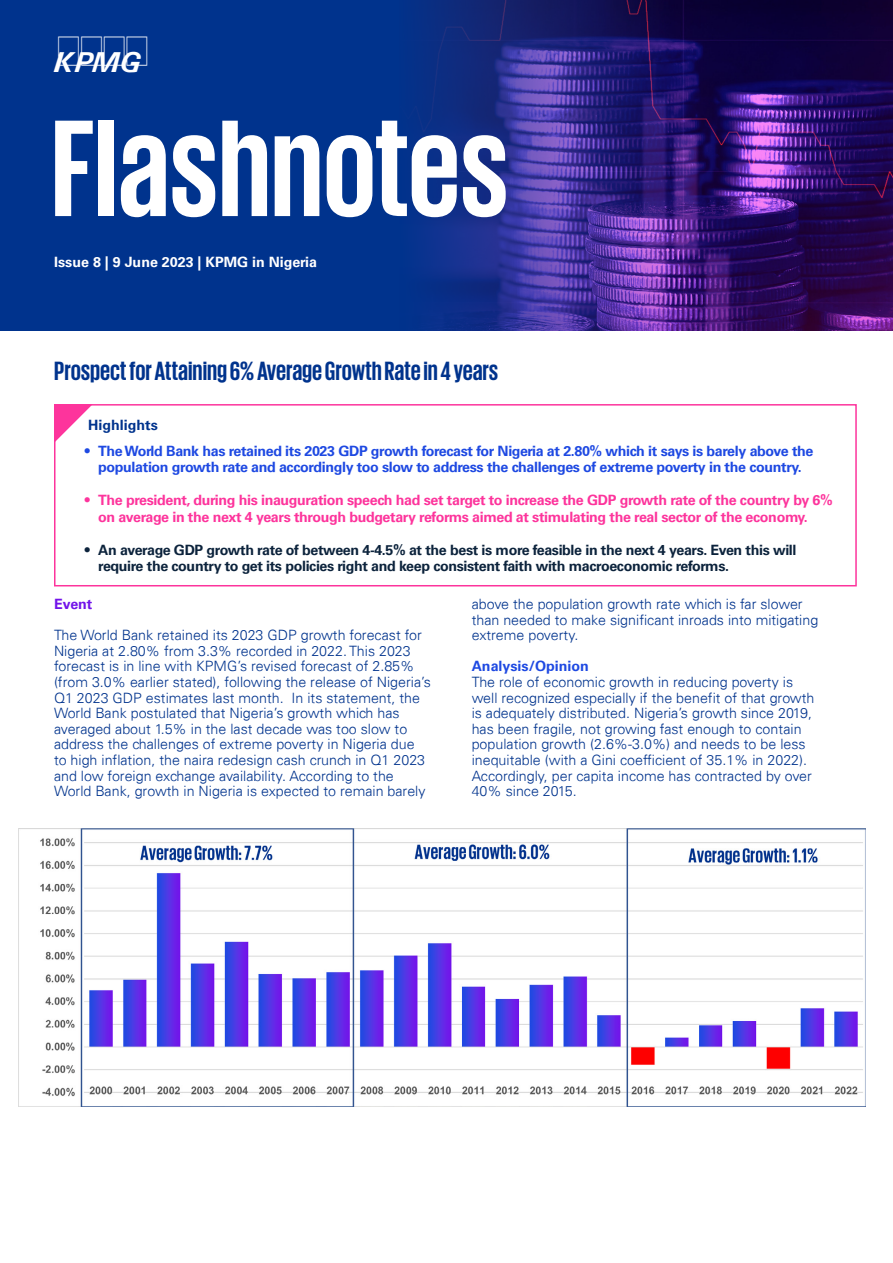
<style>
.page{position:relative;width:893px;height:1263px;background:#fff}
.page>*{position:absolute;margin:0;border:0;box-sizing:border-box;transform-origin:0 0}
.t1{font:700 140.7px "KPMG";color:#fff}
.t2{font:700 27px "KPMG";letter-spacing:-.005em;color:#00338d}
.t3{font:27px "KPMG Logo";color:#fff}
.t4{font:300 14.25px/15.6px "Univers 45";color:#00338d}
.t5{font:700 14.25px/16.5px "Univers 65";letter-spacing:-.025em;color:#fd349c}
.t6{font:700 14.25px/16.5px "Univers 65";letter-spacing:-.025em;color:#1e49e2;text-align:center}
.t7{font:700 14.25px/16.5px "Univers 65";letter-spacing:-.025em;color:#0c233c}
.t8{font:700 14.25px "Univers 65";color:#fff}
.t9{font:700 14.25px "Univers 65";color:#1e49e2}
.t10{font:700 14.25px "Univers 65";color:#00338d}
.t11{font:700 14.25px "Univers 65";color:#7213ea}
</style>
<div class="page">
<div style="left:0;top:1px;width:893px;height:330px;background:#00338d"></div>
<img style="left:413px;top:1px;width:480px;height:330px">
<div style="left:54px;top:404px;width:803px;height:182px;background:#fff;border:2px solid #fd349c"></div>
<svg style="left:54px;top:404px;width:39px;height:39px"></svg>
<img style="left:19px;top:828px;width:846px;height:278px">
<h2 class="t3" style="left:58px;top:47px;width:91px">kpmg</h2>
<h1 class="t1" style="left:51px;top:98px;width:459px">Flashnotes</h1>
<p class="t8" style="left:54px;top:254px;width:264px">Issue 8 | 9 June 2023 | KPMG in Nigeria</p>
<h2 class="t2" style="left:54px;top:358px;width:445px">Prospect for Attaining 6% Average Growth Rate in 4 years</h2>
<p class="t10" style="left:88px;top:417px;width:71px">Highlights</p>
<p class="t6" style="left:85px;top:443px;width:730px">• The World Bank has retained its 2023 GDP growth forecast for Nigeria at 2.80% which it says is barely above the population growth rate and accordingly too slow to address the challenges of extreme poverty in the country.</p>
<p class="t5" style="left:98px;top:492px;width:736px;text-indent:-13px">• The president, during his inauguration speech had set target to increase the GDP growth rate of the country by 6% on average in the next 4 years through budgetary reforms aimed at stimulating the real sector of the economy.</p>
<p class="t7" style="left:98px;top:542px;width:700px;text-indent:-13px">• An average GDP growth rate of between 4-4.5% at the best is more feasible in the next 4 years. Even this will require the country to get its policies right and keep consistent faith with macroeconomic reforms.</p>
<p class="t11" style="left:54px;top:595px;width:40px">Event</p>
<p class="t4" style="left:54px;top:627px;width:378px">The World Bank retained its 2023 GDP growth forecast for Nigeria at 2.80% from 3.3% recorded in 2022. This 2023 forecast is in line with KPMG’s revised forecast of 2.85% (from 3.0% earlier stated), following the release of Nigeria’s Q1 2023 GDP estimates last month. In its statement, the World Bank postulated that Nigeria’s growth which has averaged about 1.5% in the last decade was too slow to address the challenges of extreme poverty in Nigeria due<br>to high inflation, the naira redesign cash crunch in Q1 2023 and low foreign exchange availability. According to the World Bank, growth in Nigeria is expected to remain barely</p>
<p class="t4" style="left:472px;top:596px;width:348px">above the population growth rate which is far slower than needed to make significant inroads into mitigating extreme poverty.</p>
<p class="t9" style="left:472px;top:658px;width:119px">Analysis/Opinion</p>
<p class="t4" style="left:472px;top:674px;width:344px">The role of economic growth in reducing poverty is well recognized especially if the benefit of that growth is adequately distributed. Nigeria’s growth since 2019, has been fragile, not growing fast enough to contain population growth (2.6%-3.0%) and needs to be less inequitable (with a Gini coefficient of 35.1% in 2022).<br>Accordingly, per capita income has contracted by over 40% since 2015.</p>
</div>
